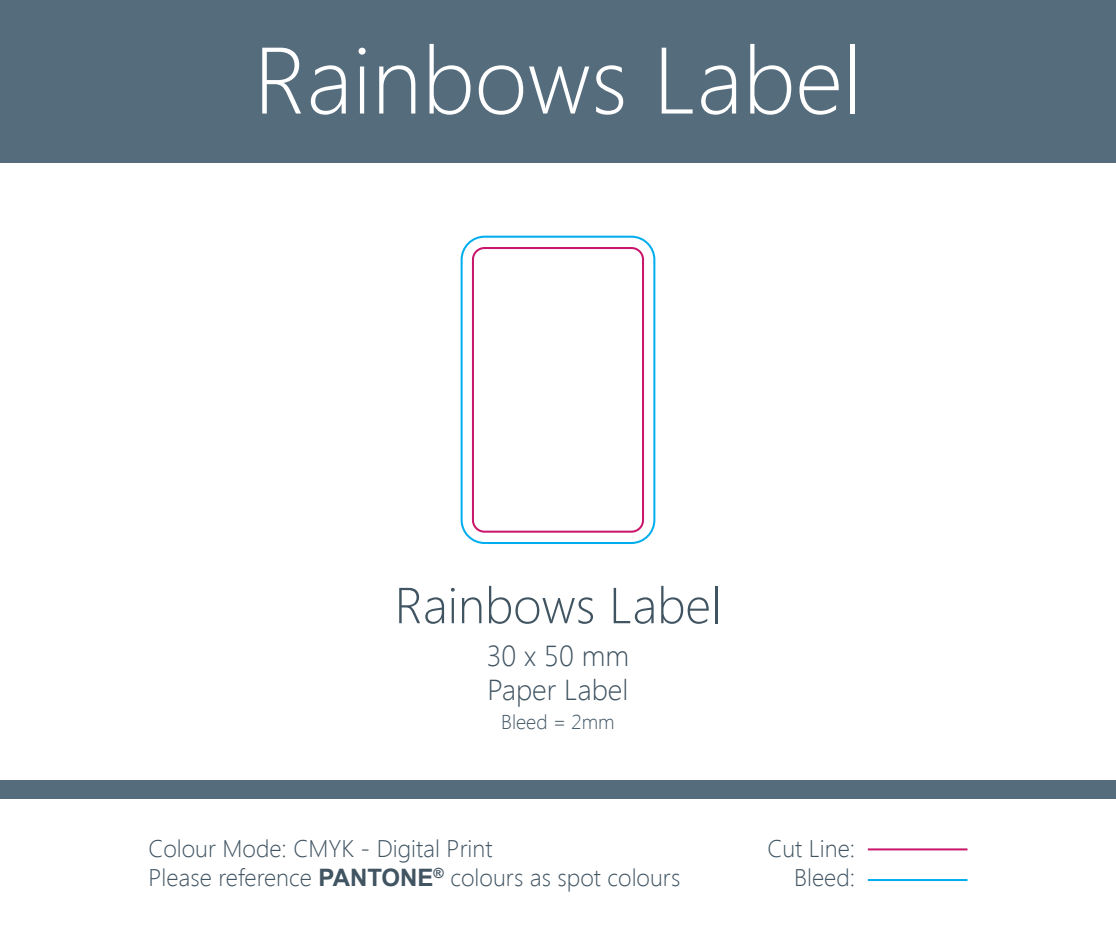
<style>
.page{position:relative;width:1116px;height:932px;background:#fff}
.page>*{position:absolute;margin:0;border:0;box-sizing:border-box;transform-origin:0 0}
.t1{font:300 94px "Segoe UI";color:#fff}
.t2{font:300 50.4px "Segoe UI";color:#405462}
.t3{font:300 28.8px/33.4px "Segoe UI";color:#405462}
.t4{font:300 24px/28.8px "Segoe UI";color:#405462}
.t5{font:300 20px "Segoe UI";color:#405462}
.s1{font-family:"Arial";font-weight:700}
</style>
<div class="page">
<div style="left:0;top:780px;width:1116px;height:19px;background:#556c7d"></div>
<div style="left:0;top:0;width:1116px;height:162px;background:#556c7d"></div>
<hr style="left:868px;top:848px;width:99px;height:2px;background:#c9156b">
<hr style="left:868px;top:879px;width:99px;height:2px;background:#00aeef">
<div style="left:461px;top:236px;width:194px;height:308px;border:2px solid #00aeef;border-radius:23px"></div>
<div style="left:472px;top:247px;width:172px;height:285px;border:2px solid #c9156b;border-radius:12px"></div>
<h1 class="t1" style="left:254px;top:15px;width:610px">Rainbows Label</h1>
<h2 class="t2" style="left:395px;top:570px;width:328px">Rainbows Label</h2>
<p class="t3" style="left:487px;top:638px;width:144px">30 x 50 mm<br>Paper Label</p>
<p class="t5" style="left:501px;top:708px;width:115px">Bleed = 2mm</p>
<p class="t4" style="left:148px;top:833px;width:533px">Colour Mode: CMYK - Digital Print<br>Please reference <span class="s1">PANTONE</span><sup>®</sup> colours as spot colours</p>
<p class="t4" style="left:768px;top:833px;width:89px;text-align:right">Cut Line:<br>Bleed:</p>
</div>
